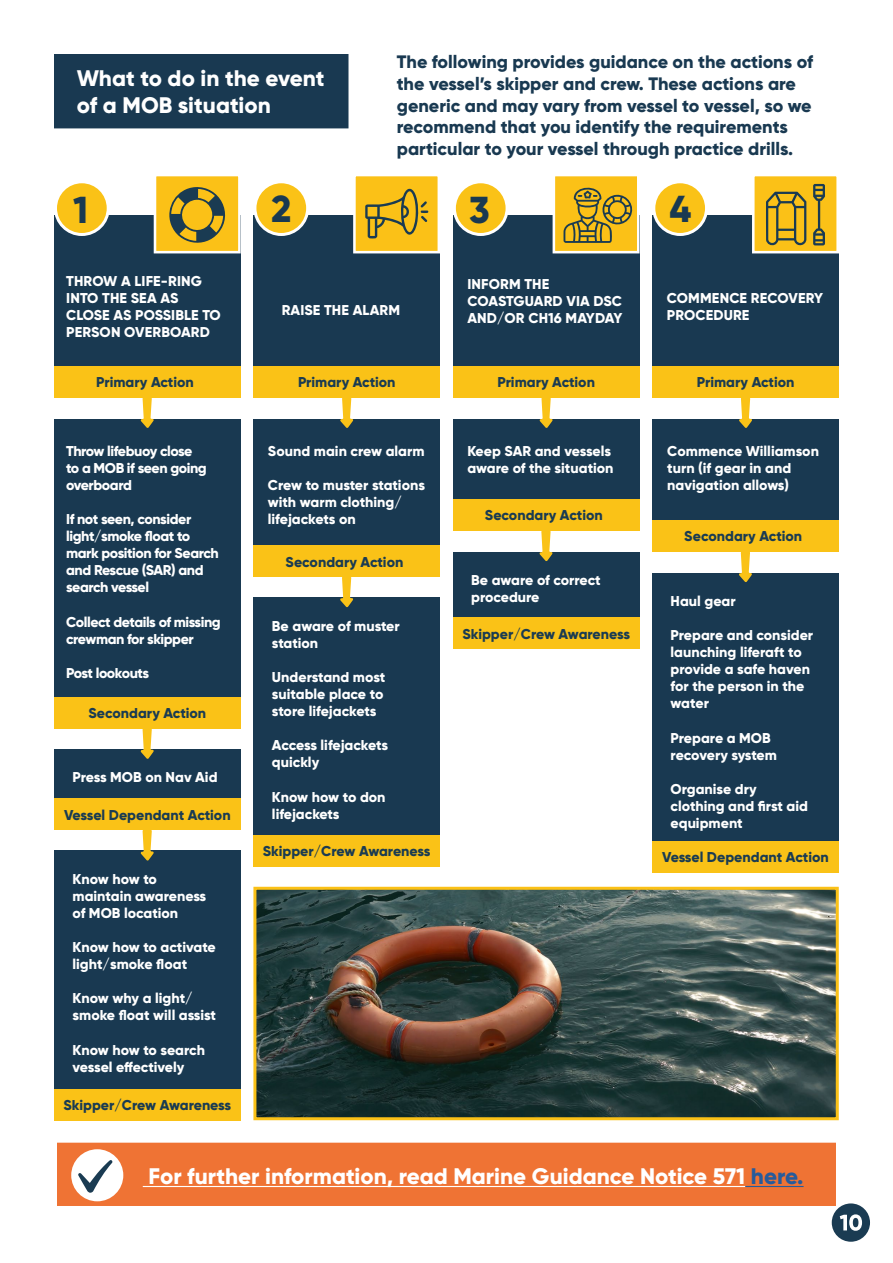
<style>
.page{position:relative;width:893px;height:1263px;background:#fff}
.page>*{position:absolute;margin:0;border:0;box-sizing:border-box;transform-origin:0 0}
.t1{font:800 37.5px "Gilroy";color:#193951}
.t2{font:800 22.5px/27px "Gilroy";color:#fff}
.t3{font:800 18px/21.6px "Gilroy";color:#193951}
.t4{font:800 14.25px/17.1px "Gilroy";letter-spacing:-.005em;color:#fff}
.t5{font:800 14.25px "Gilroy";color:#1a3b52}
.t6{font:800 14.25px/17.1px "Gilroy";letter-spacing:-.03em;color:#fff}
.t7{font:800 14.25px "Gilroy";letter-spacing:-.035em;color:#fff}
.s1{color:#275b9b}
</style>
<div class="page">
<div style="left:453px;top:215px;width:186px;height:182px;background:#193951"></div>
<div style="left:453px;top:366px;width:186px;height:31px;background:#fac217"></div>
<div style="left:253px;top:215px;width:187px;height:182px;background:#193951"></div>
<div style="left:54px;top:54px;width:294px;height:74px;background:#193951"></div>
<div style="left:54px;top:215px;width:187px;height:182px;background:#193951"></div>
<div style="left:54px;top:419px;width:187px;height:278px;background:#193951"></div>
<div style="left:54px;top:749px;width:187px;height:50px;background:#193951"></div>
<div style="left:54px;top:851px;width:187px;height:238px;background:#193951"></div>
<div style="left:253px;top:598px;width:187px;height:238px;background:#193951"></div>
<div style="left:453px;top:552px;width:186px;height:65px;background:#193951"></div>
<div style="left:652px;top:573px;width:187px;height:272px;background:#193951"></div>
<div style="left:253px;top:419px;width:187px;height:126px;background:#193951"></div>
<div style="left:453px;top:419px;width:186px;height:80px;background:#193951"></div>
<div style="left:652px;top:419px;width:187px;height:101px;background:#193951"></div>
<div style="left:54px;top:366px;width:187px;height:31px;background:#fac217"></div>
<div style="left:54px;top:697px;width:187px;height:31px;background:#fac217"></div>
<div style="left:54px;top:799px;width:187px;height:31px;background:#fac217"></div>
<div style="left:652px;top:841px;width:187px;height:31px;background:#fac217"></div>
<div style="left:54px;top:1089px;width:187px;height:31px;background:#fac217"></div>
<div style="left:253px;top:835px;width:187px;height:31px;background:#fac217"></div>
<div style="left:453px;top:617px;width:186px;height:31px;background:#fac217"></div>
<div style="left:253px;top:545px;width:187px;height:31px;background:#fac217"></div>
<div style="left:453px;top:499px;width:186px;height:31px;background:#fac217"></div>
<div style="left:652px;top:520px;width:187px;height:31px;background:#fac217"></div>
<div style="left:253px;top:366px;width:187px;height:31px;background:#fac217"></div>
<div style="left:652px;top:215px;width:187px;height:182px;background:#193951"></div>
<img style="left:257px;top:891px;width:578px;height:225px">
<div style="left:253px;top:887px;width:586px;height:233px;border:3px solid #fbc117"></div>
<div style="left:154px;top:174px;width:87px;height:79px;background:#fbc117;border:3px solid #fff"></div>
<div style="left:353px;top:174px;width:87px;height:79px;background:#fbc117;border:3px solid #fff"></div>
<div style="left:553px;top:174px;width:86px;height:79px;background:#fbc117;border:3px solid #fff"></div>
<div style="left:752px;top:174px;width:87px;height:79px;background:#fbc117;border:3px solid #fff"></div>
<svg style="left:169px;top:187px;width:57px;height:56px"></svg>
<div style="left:54px;top:1140px;width:785px;height:69px;background:#ef7334;border:3px solid #fff"></div>
<hr style="left:143px;top:1186px;width:602px;height:1px;background:#fff">
<hr style="left:745px;top:1186px;width:59px;height:1px;background:#275b9b">
<div style="left:71px;top:1149px;width:52px;height:52px;background:#fff;border-radius:50%"></div>
<svg style="left:78px;top:1160px;width:35px;height:33px"></svg>
<svg style="left:141px;top:397px;width:13px;height:31px"></svg>
<svg style="left:141px;top:728px;width:13px;height:31px"></svg>
<svg style="left:141px;top:830px;width:13px;height:31px"></svg>
<svg style="left:340px;top:576px;width:13px;height:31px"></svg>
<svg style="left:539px;top:530px;width:14px;height:31px"></svg>
<svg style="left:739px;top:551px;width:13px;height:31px"></svg>
<svg style="left:340px;top:397px;width:13px;height:31px"></svg>
<svg style="left:539px;top:397px;width:14px;height:31px"></svg>
<svg style="left:739px;top:397px;width:13px;height:31px"></svg>
<svg style="left:365px;top:188px;width:64px;height:50px"></svg>
<svg style="left:766px;top:192px;width:40px;height:54px"></svg>
<svg style="left:813px;top:184px;width:12px;height:62px"></svg>
<svg style="left:563px;top:184px;width:73px;height:59px"></svg>
<div style="left:55px;top:182px;width:53px;height:52px;background:#fac217;border-radius:50%"></div>
<div style="left:54px;top:180px;width:56px;height:56px;border:3px solid #fff;border-radius:50%"></div>
<div style="left:255px;top:182px;width:53px;height:52px;background:#fac217;border-radius:50%"></div>
<div style="left:253px;top:180px;width:56px;height:56px;border:3px solid #fff;border-radius:50%"></div>
<div style="left:454px;top:182px;width:53px;height:52px;background:#fac217;border-radius:50%"></div>
<div style="left:453px;top:180px;width:56px;height:56px;border:3px solid #fff;border-radius:50%"></div>
<div style="left:654px;top:182px;width:52px;height:52px;background:#fac217;border-radius:50%"></div>
<div style="left:652px;top:180px;width:56px;height:56px;border:3px solid #fff;border-radius:50%"></div>
<div style="left:652px;top:366px;width:187px;height:31px;background:#fac217"></div>
<div style="left:832px;top:1203px;width:38px;height:39px;background:#1a3b52;border-radius:50%"></div>
<svg style="left:840px;top:1214px;width:22px;height:17px"></svg>
<h2 class="t2" style="left:77px;top:64px;width:249px">What to do in the event of a MOB situation</h2>
<p class="t3" style="left:397px;top:51px;width:418px">The following provides guidance on the actions of the vessel’s skipper and crew. These actions are generic and may vary from vessel to vessel, so we recommend that you identify the requirements particular to your vessel through practice drills.</p>
<h1 class="t1" style="left:73px;top:187px;width:17px">1</h1>
<h1 class="t1" style="left:272px;top:186px;width:21px">2</h1>
<h1 class="t1" style="left:469px;top:186px;width:22px">3</h1>
<h1 class="t1" style="left:669px;top:186px;width:23px">4</h1>
<p class="t4" style="left:66px;top:273px;width:156px">THROW A LIFE-RING<br>INTO THE SEA AS<br>CLOSE AS POSSIBLE TO<br>PERSON OVERBOARD</p>
<p class="t5" style="left:96px;top:373px;width:99px">Primary Action</p>
<p class="t6" style="left:66px;top:442px;width:142px">Throw lifebuoy close to a MOB if seen going overboard</p>
<p class="t6" style="left:66px;top:510px;width:154px">If not seen, consider light/smoke float to mark position for Search and Rescue (SAR) and search vessel</p>
<p class="t6" style="left:66px;top:613px;width:156px">Collect details of missing crewman for skipper</p>
<p class="t7" style="left:66px;top:664px;width:85px">Post lookouts</p>
<p class="t5" style="left:88px;top:704px;width:119px">Secondary Action</p>
<p class="t4" style="left:73px;top:768px;width:147px">Press MOB on Nav Aid</p>
<p class="t5" style="left:64px;top:806px;width:168px">Vessel Dependant Action</p>
<p class="t4" style="left:73px;top:870px;width:135px">Know how to maintain awareness of MOB location</p>
<p class="t4" style="left:73px;top:938px;width:145px">Know how to activate light/smoke float</p>
<p class="t4" style="left:73px;top:990px;width:145px">Know why a light/ smoke float will assist</p>
<p class="t4" style="left:73px;top:1041px;width:134px">Know how to search vessel effectively</p>
<p class="t5" style="left:64px;top:1096px;width:169px">Skipper/Crew Awareness</p>
<p class="t4" style="left:282px;top:301px;width:120px">RAISE THE ALARM</p>
<p class="t4" style="left:467px;top:275px;width:157px">INFORM THE<br>COASTGUARD VIA DSC<br>AND/OR CH16 MAYDAY</p>
<p class="t5" style="left:298px;top:373px;width:99px">Primary Action</p>
<p class="t5" style="left:497px;top:373px;width:99px">Primary Action</p>
<p class="t4" style="left:667px;top:290px;width:158px">COMMENCE RECOVERY<br>PROCEDURE</p>
<p class="t5" style="left:697px;top:373px;width:99px">Primary Action</p>
<p class="t4" style="left:268px;top:442px;width:158px">Sound main crew alarm</p>
<p class="t4" style="left:268px;top:476px;width:159px">Crew to muster stations with warm clothing/ lifejackets on</p>
<p class="t5" style="left:286px;top:552px;width:119px">Secondary Action</p>
<p class="t4" style="left:272px;top:617px;width:129px">Be aware of muster station</p>
<p class="t4" style="left:272px;top:668px;width:115px">Understand most suitable place to store lifejackets</p>
<p class="t4" style="left:272px;top:737px;width:118px">Access lifejackets quickly</p>
<p class="t4" style="left:272px;top:788px;width:115px">Know how to don lifejackets</p>
<p class="t5" style="left:263px;top:842px;width:169px">Skipper/Crew Awareness</p>
<p class="t4" style="left:467px;top:442px;width:148px">Keep SAR and vessels aware of the situation</p>
<p class="t4" style="left:667px;top:442px;width:153px">Commence Williamson turn (if gear in and navigation allows)</p>
<p class="t5" style="left:485px;top:506px;width:119px">Secondary Action</p>
<p class="t4" style="left:471px;top:571px;width:131px">Be aware of correct procedure</p>
<p class="t5" style="left:462px;top:625px;width:169px">Skipper/Crew Awareness</p>
<p class="t5" style="left:684px;top:527px;width:119px">Secondary Action</p>
<p class="t4" style="left:671px;top:592px;width:67px">Haul gear</p>
<p class="t4" style="left:671px;top:626px;width:144px">Prepare and consider launching liferaft to provide a safe haven for the person in the water</p>
<p class="t4" style="left:671px;top:729px;width:108px">Prepare a MOB recovery system</p>
<p class="t4" style="left:671px;top:780px;width:139px">Organise dry clothing and first aid equipment</p>
<p class="t5" style="left:662px;top:848px;width:168px">Vessel Dependant Action</p>
<h2 class="t2" style="left:148px;top:1163px;width:657px">For further information, read Marine Guidance Notice 571 <span class="s1">here.</span></h2>
</div>
